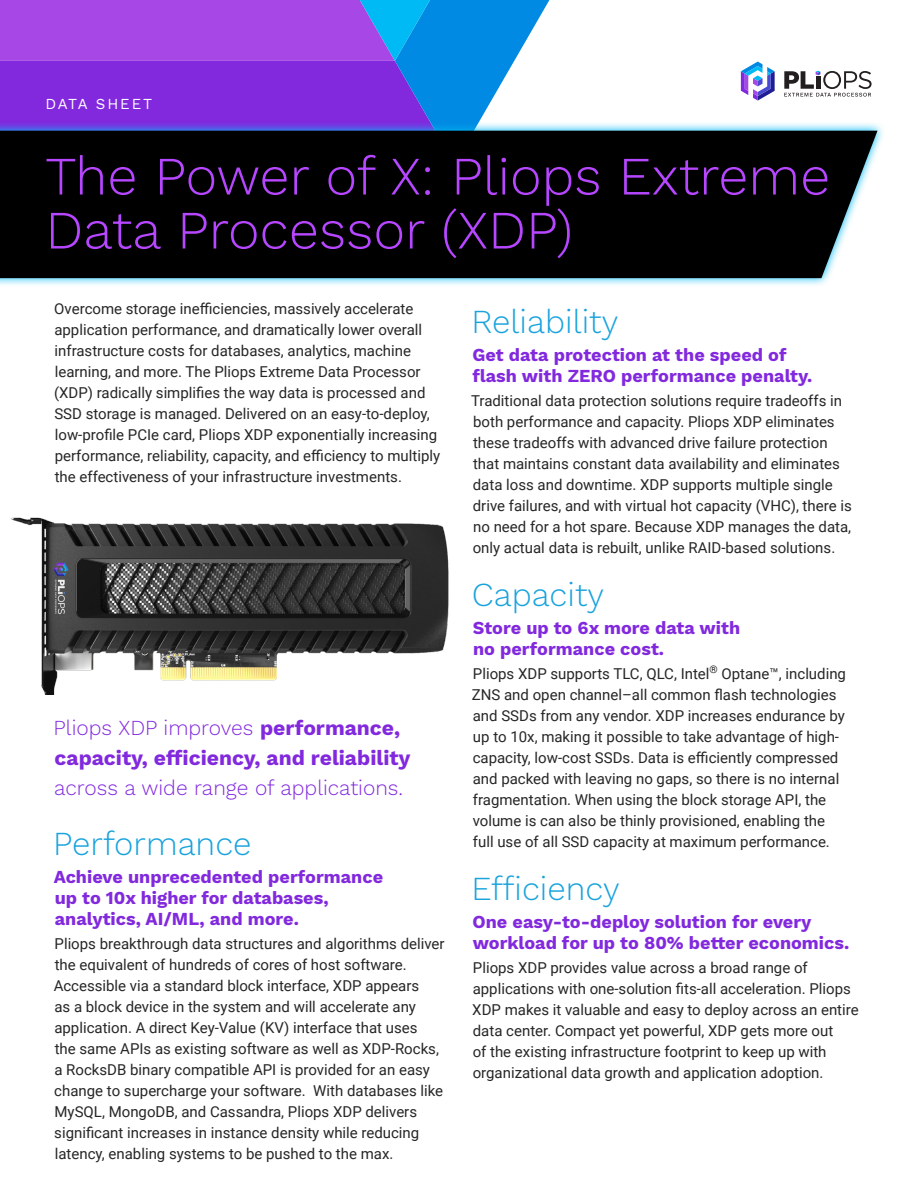
<style>
.page{position:relative;width:918px;height:1188px;background:#fff}
.page>*{position:absolute;margin:0;border:0;box-sizing:border-box;transform-origin:0 0}
.t1{font:300 54px/54px "Work Sans";color:#b646ff}
.Headlines{font:300 33px "Work Sans";color:#19a3dd}
.Paragraph_Style_1{font:300 21px/30px "Work Sans";color:#8229de}
.Section{font:700 18px/21px "Work Sans";color:#8229de}
.Body_Copy{font:15px/21px "Roboto";color:#262626}
.t2{font:15px "Work Sans";letter-spacing:.125em;color:#fff}
.s1{font-weight:700}
</style>
<div class="page">
<svg style="left:0;top:0;width:549px;height:121px;background:#7a57e4"></svg>
<svg style="left:0;top:121px;width:883px;height:164px;background:#a6baee"></svg>
<div style="left:0;top:131px;width:878px;height:147px;background:#000"></div>
<svg style="left:784px;top:71px;width:88px;height:26px"></svg>
<svg style="left:741px;top:62px;width:34px;height:39px"></svg>
<img style="left:12px;top:517px;width:437px;height:178px">
<p class="t2" style="left:45px;top:92px;width:108px">DATA SHEET</p>
<p class="t1" style="left:45px;top:147px;width:786px">The Power of X: Pliops Extreme<br>Data Processor (XDP)</p>
<p class="Body_Copy" style="left:54px;top:297px;width:388px">Overcome storage inefficiencies, massively accelerate application performance, and dramatically lower overall infrastructure costs for databases, analytics, machine learning, and more. The Pliops Extreme Data Processor (XDP) radically simplifies the way data is processed and SSD storage is managed. Delivered on an easy-to-deploy, low-profile PCIe card, Pliops XDP exponentially increasing performance, reliability, capacity, and efficiency to multiply the effectiveness of your infrastructure investments.</p>
<p class="Paragraph_Style_1" style="left:54px;top:712px;width:358px">Pliops XDP improves <span class="s1">performance, capacity, efficiency, and reliability </span>across a wide range of applications.</p>
<p class="Headlines" style="left:53px;top:819px;width:200px">Performance</p>
<p class="Section" style="left:54px;top:867px;width:331px">Achieve unprecedented performance up to 10x higher for databases, analytics, AI/ML, and more.</p>
<p class="Body_Copy" style="left:54px;top:933px;width:392px">Pliops breakthrough data structures and algorithms deliver the equivalent of hundreds of cores of host software.<br>Accessible via a standard block interface, XDP appears<br>as a block device in the system and will accelerate any application. A direct Key-Value (KV) interface that uses<br>the same APIs as existing software as well as XDP-Rocks, a RocksDB binary compatible API is provided for an easy change to supercharge your software. With databases like MySQL, MongoDB, and Cassandra, Pliops XDP delivers significant increases in instance density while reducing latency, enabling systems to be pushed to the max.</p>
<p class="Headlines" style="left:472px;top:297px;width:148px">Reliability</p>
<p class="Section" style="left:472px;top:345px;width:341px">Get data protection at the speed of flash with ZERO performance penalty.</p>
<p class="Body_Copy" style="left:471px;top:390px;width:382px">Traditional data protection solutions require tradeoffs in both performance and capacity. Pliops XDP eliminates these tradeoffs with advanced drive failure protection that maintains constant data availability and eliminates data loss and downtime. XDP supports multiple single drive failures, and with virtual hot capacity (VHC), there is no need for a hot spare. Because XDP manages the data, only actual data is rebuilt, unlike RAID-based solutions.</p>
<p class="Headlines" style="left:472px;top:570px;width:134px">Capacity</p>
<p class="Section" style="left:473px;top:618px;width:269px">Store up to 6x more data with no performance cost.</p>
<p class="Body_Copy" style="left:472px;top:663px;width:376px">Pliops XDP supports TLC, QLC, Intel<sup>®</sup> Optane™, including ZNS and open channel–all common flash technologies and SSDs from any vendor. XDP increases endurance by up to 10x, making it possible to take advantage of high&shy;capacity, low-cost SSDs. Data is efficiently compressed and packed with leaving no gaps, so there is no internal fragmentation. When using the block storage API, the volume is can also be thinly provisioned, enabling the full use of all SSD capacity at maximum performance.</p>
<p class="Headlines" style="left:472px;top:864px;width:149px">Efficiency</p>
<p class="Section" style="left:473px;top:912px;width:378px">One easy-to-deploy solution for every workload for up to 80% better economics.</p>
<p class="Body_Copy" style="left:472px;top:957px;width:388px">Pliops XDP provides value across a broad range of applications with one-solution fits-all acceleration. Pliops XDP makes it valuable and easy to deploy across an entire data center. Compact yet powerful, XDP gets more out<br>of the existing infrastructure footprint to keep up with organizational data growth and application adoption.</p>
</div>
